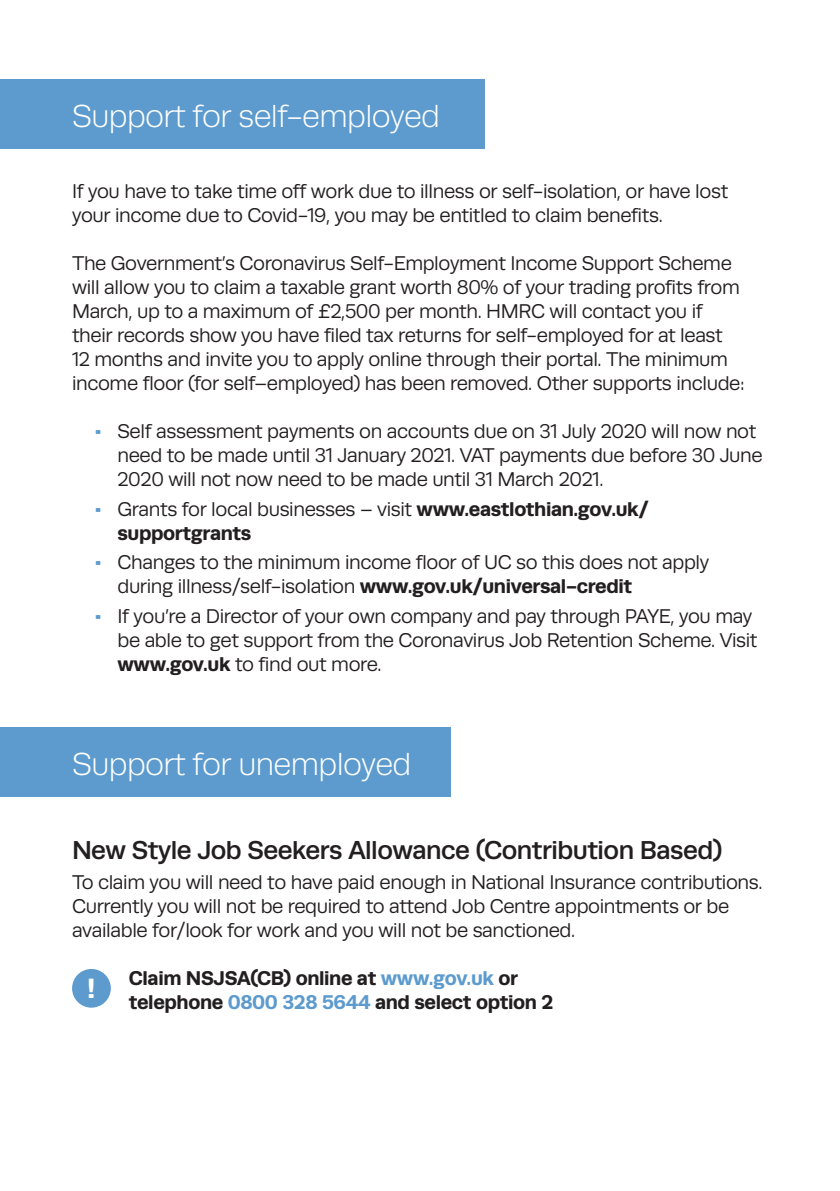
<style>
.page{position:relative;width:840px;height:1191px;background:#fff}
.page>*{position:absolute;margin:0;border:0;box-sizing:border-box;transform-origin:0 0}
.t1{font:300 32px "Runda";letter-spacing:-.02em;color:#fff}
.t2{font:700 28px "Runda";color:#fff}
.t3{font:500 26px "Runda";letter-spacing:-.02em;color:#231f20}
.t4{font:20px/24px "Runda";letter-spacing:-.02em;color:#231f20}
.t5{font:700 20px/24px "Runda";letter-spacing:-.02em;color:#231f20}
.s1{font-weight:900;color:#5d9bce}
.s2{font-weight:400}
.s3{font-weight:700}
.s4{color:#5d9bce}
</style>
<div class="page">
<div style="left:0;top:79px;width:484px;height:70px;background:#5d9bce"></div>
<div style="left:0;top:727px;width:450px;height:70px;background:#5d9bce"></div>
<div style="left:72px;top:969px;width:39px;height:38px;background:#5d9bce;border-radius:50%"></div>
<h1 class="t1" style="left:72px;top:98px;width:369px">Support for self-employed</h1>
<p class="t4" style="left:72px;top:179px;width:657px">If you have to take time off work due to illness or self-isolation, or have lost your income due to Covid-19, you may be entitled to claim benefits.</p>
<p class="t4" style="left:72px;top:251px;width:673px">The Government’s Coronavirus Self-Employment Income Support Scheme will allow you to claim a taxable grant worth 80% of your trading profits from March, up to a maximum of £2,500 per month. HMRC will contact you if their records show you have filed tax returns for self-employed for at least 12 months and invite you to apply online through their portal. The minimum income floor (for self–employed) has been removed. Other supports include:</p>
<p class="t4" style="left:117px;top:419px;width:646px;text-indent:-23px"><span class="s1">•</span> Self assessment payments on accounts due on 31 July 2020 will now not need to be made until 31 January 2021. VAT payments due before 30 June<br>2020 will not now need to be made until 31 March 2021.</p>
<p class="t5" style="left:117px;top:496px;width:532px;text-indent:-23px"><span class="s1">•</span> <span class="s2">Grants for local businesses – visit</span> www.eastlothian.gov.uk/ supportgrants</p>
<p class="t4" style="left:117px;top:551px;width:593px;text-indent:-23px"><span class="s1">•</span> Changes to the minimum income floor of UC so this does not apply during illness/self-isolation <span class="s3">www.gov.uk/universal-credit</span></p>
<p class="t4" style="left:117px;top:604px;width:641px;text-indent:-23px"><span class="s1">•</span> If you’re a Director of your own company and pay through PAYE, you may be able to get support from the Coronavirus Job Retention Scheme. Visit <span class="s3">www.gov.uk</span> to find out more.</p>
<h1 class="t1" style="left:72px;top:746px;width:341px">Support for unemployed</h1>
<h3 class="t3" style="left:72px;top:835px;width:651px">New Style Job Seekers Allowance (Contribution Based)</h3>
<p class="t4" style="left:72px;top:870px;width:691px">To claim you will need to have paid enough in National Insurance contributions.<br>Currently you will not be required to attend Job Centre appointments or be available for/look for work and you will not be sanctioned.</p>
<p class="t5" style="left:129px;top:965px;width:425px">Claim NSJSA(CB) online at <span class="s4">www.gov.uk</span> or telephone <span class="s4">0800 328 5644</span> and select option 2</p>
<h2 class="t2" style="left:87px;top:971px;width:10px">!</h2>
</div>
